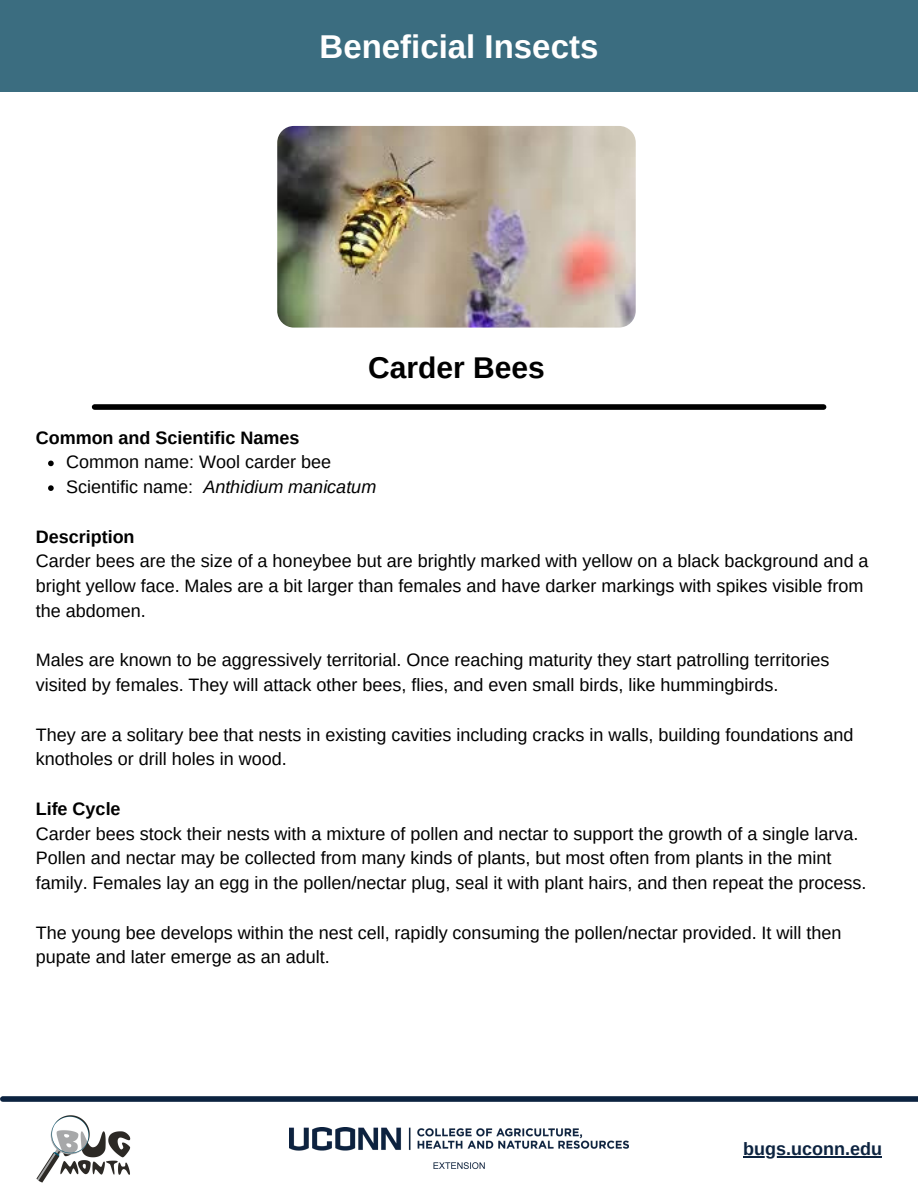
<style>
.page{position:relative;width:918px;height:1188px;background:#fff}
.page>*{position:absolute;margin:0;border:0;box-sizing:border-box;transform-origin:0 0}
.t1{font:700 33px "Arimo";color:#fff}
.t2{font:700 30px "Arimo";color:#000}
.t3{font:18px/24.8px "Arimo";color:#000}
.t4{font:700 18px "Arimo";color:#000}
.t5{font:italic 18px "Arimo";color:#000}
.t6{font:700 18px "Arimo";color:#0c2340}
.s1{font-style:normal}
</style>
<div class="page">
<div style="left:0;top:0;width:918px;height:92px;background:#3b6d80"></div>
<svg style="left:48px;top:461px;width:6px;height:5px"></svg>
<svg style="left:48px;top:485px;width:6px;height:6px"></svg>
<img style="left:277px;top:126px;width:359px;height:202px;border-radius:17px">
<div style="left:95px;top:404px;width:729px;height:6px;background:#000"></div>
<div style="left:3px;top:1096px;width:915px;height:6px;background:#0c2340"></div>
<img style="left:36px;top:1115px;width:95px;height:68px">
<img style="left:290px;top:1127px;width:338px;height:43px">
<hr style="left:743px;top:1156px;width:139px;height:1px;background:#0c2340">
<p class="t1" style="left:320px;top:28px;width:280px">Beneficial Insects</p>
<p class="t4" style="left:36px;top:427px;width:265px">Common and Scientific Names</p>
<p class="t2" style="left:368px;top:351px;width:178px">Carder Bees</p>
<p class="t3" style="left:66px;top:450px;width:266px">Common name: Wool carder bee</p>
<p class="t5" style="left:66px;top:477px;width:312px"><span class="s1">Scientific name:</span> Anthidium manicatum</p>
<p class="t4" style="left:36px;top:526px;width:100px">Description</p>
<p class="t3" style="left:36px;top:549px;width:834px">Carder bees are the size of a honeybee but are brightly marked with yellow on a black background and a bright yellow face. Males are a bit larger than females and have darker markings with spikes visible from the abdomen.</p>
<p class="t3" style="left:36px;top:648px;width:795px">Males are known to be aggressively territorial. Once reaching maturity they start patrolling territories visited by females. They will attack other bees, flies, and even small birds, like hummingbirds.</p>
<p class="t3" style="left:36px;top:722px;width:819px">They are a solitary bee that nests in existing cavities including cracks in walls, building foundations and knotholes or drill holes in wood.</p>
<p class="t4" style="left:36px;top:799px;width:86px">Life Cycle</p>
<p class="t3" style="left:36px;top:821px;width:832px">Carder bees stock their nests with a mixture of pollen and nectar to support the growth of a single larva.<br>Pollen and nectar may be collected from many kinds of plants, but most often from plants in the mint family. Females lay an egg in the pollen/nectar plug, seal it with plant hairs, and then repeat the process.</p>
<p class="t3" style="left:36px;top:920px;width:807px">The young bee develops within the nest cell, rapidly consuming the pollen/nectar provided. It will then pupate and later emerge as an adult.</p>
<p class="t6" style="left:743px;top:1139px;width:140px">bugs.uconn.edu</p>
</div>
